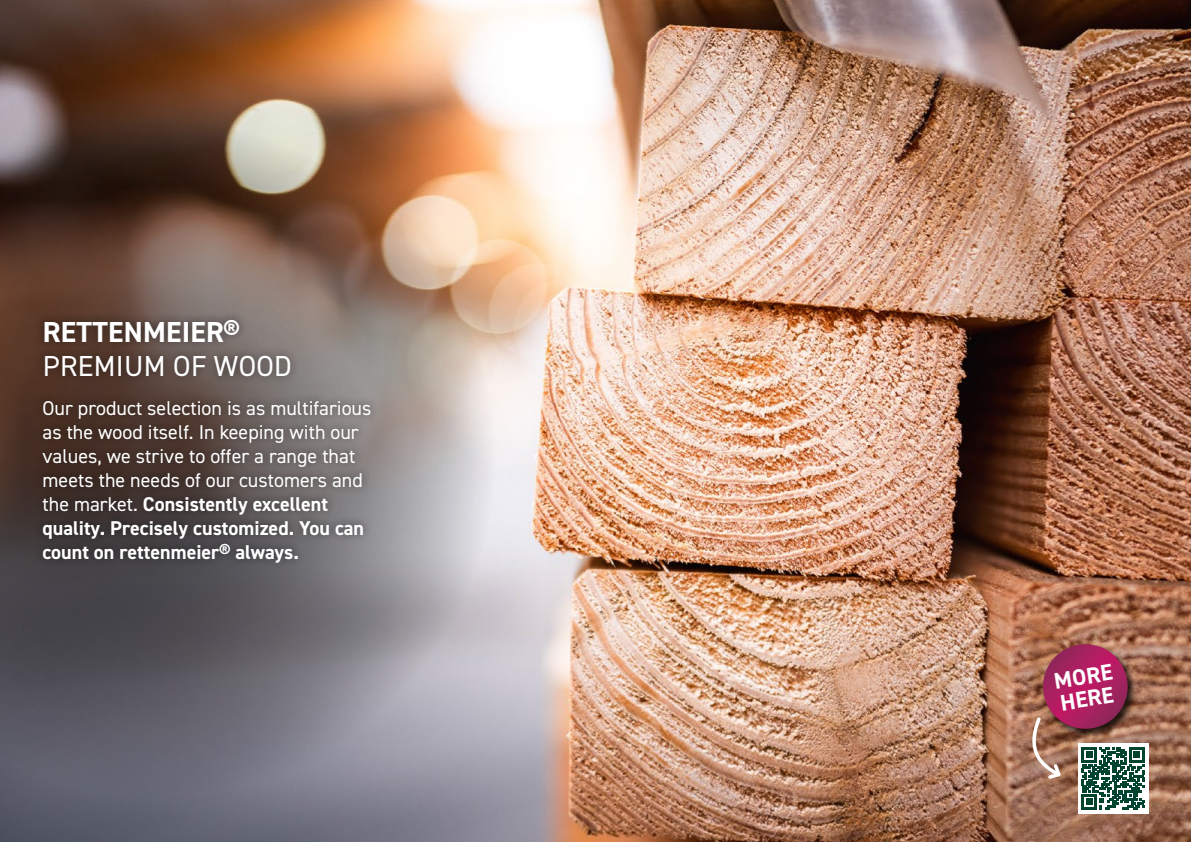
<style>
.page{position:relative;width:1191px;height:842px;background:#fff}
.page>*{position:absolute;margin:0;border:0;box-sizing:border-box;transform-origin:0 0}
.t1{font:29px/34.8px "DIN2014";letter-spacing:.01em;color:#fff}
.t2{font:700 22.8px/22.8px "DIN2014";color:#fff}
.t3{font:20px/24px "DIN2014";color:#fff}
.s1{font-weight:700}
</style>
<div class="page">
<img style="left:0;top:0;width:1191px;height:842px">
<img style="left:0;top:71px;width:579px;height:771px">
<div style="left:34px;top:310px;width:345px;height:260px;background:#000;opacity:.5"></div>
<svg style="left:1077px;top:743px;width:71px;height:71px"></svg>
<svg style="left:1026px;top:644px;width:118px;height:165px;background:#955f64"></svg>
<p class="t1" style="left:43px;top:314px;width:250px"><span class="s1">RETTENMEIER®<br></span>PREMIUM OF WOOD</p>
<p class="t3" style="left:43px;top:395px;width:330px">Our product selection is as multifarious as the wood itself. In keeping with our values, we strive to offer a range that meets the needs of our customers and the market. <span class="s1">Consistently excellent quality. Precisely customized. You can count on rettenmeier® always.</span></p>
<p class="t2" style="left:1052px;top:669px;width:60px;rotate:-9deg">MORE<br>HERE</p>
</div>
